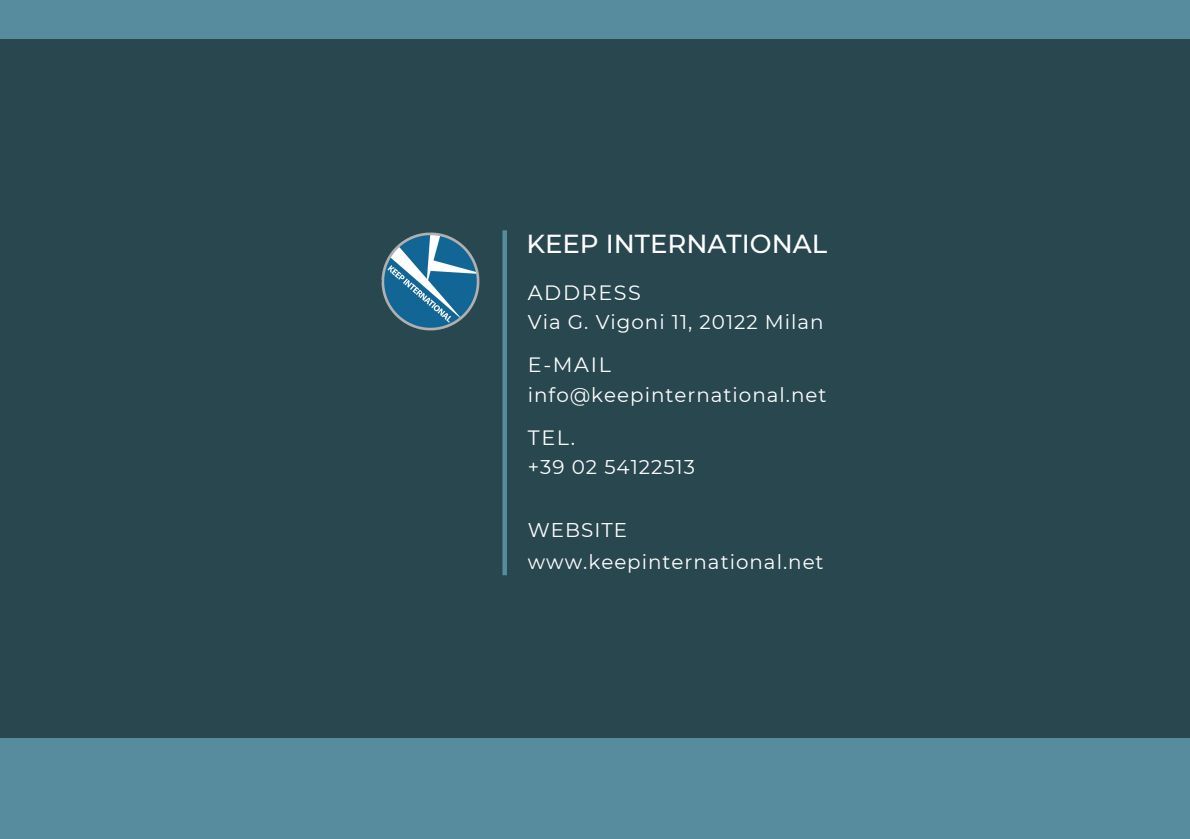
<style>
.page{position:relative;width:1190px;height:839px;background:#fff}
.page>*{position:absolute;margin:0;border:0;box-sizing:border-box;transform-origin:0 0}
.t1{font:500 26px "Montserrat";color:#fff}
.t2{font:20.6px "Montserrat";letter-spacing:.08em;color:#fff}
.t3{font:19.8px/31.4px "Montserrat";letter-spacing:.05em;color:#fff}
</style>
<div class="page">
<div style="left:0;top:0;width:1190px;height:838px;background:#29474f"></div>
<img style="left:381px;top:232px;width:99px;height:99px">
<div style="left:502px;top:230px;width:5px;height:345px;background:#578c9f"></div>
<div style="left:0;top:738px;width:1190px;height:100px;background:#578c9f"></div>
<div style="left:0;top:0;width:1190px;height:39px;background:#578c9f"></div>
<h1 class="t1" style="left:526px;top:228px;width:302px">KEEP INTERNATIONAL</h1>
<p class="t2" style="left:528px;top:280px;width:115px">ADDRESS</p>
<p class="t3" style="left:528px;top:306px;width:297px">Via G. Vigoni 11, 20122 Milan</p>
<p class="t2" style="left:528px;top:352px;width:85px">E-MAIL</p>
<p class="t3" style="left:528px;top:379px;width:300px">info@keepinternational.net</p>
<p class="t2" style="left:528px;top:425px;width:49px">TEL.</p>
<p class="t3" style="left:528px;top:451px;width:169px">+39 02 54122513</p>
<p class="t3" style="left:528px;top:514px;width:297px">WEBSITE www.keepinternational.net</p>
</div>
